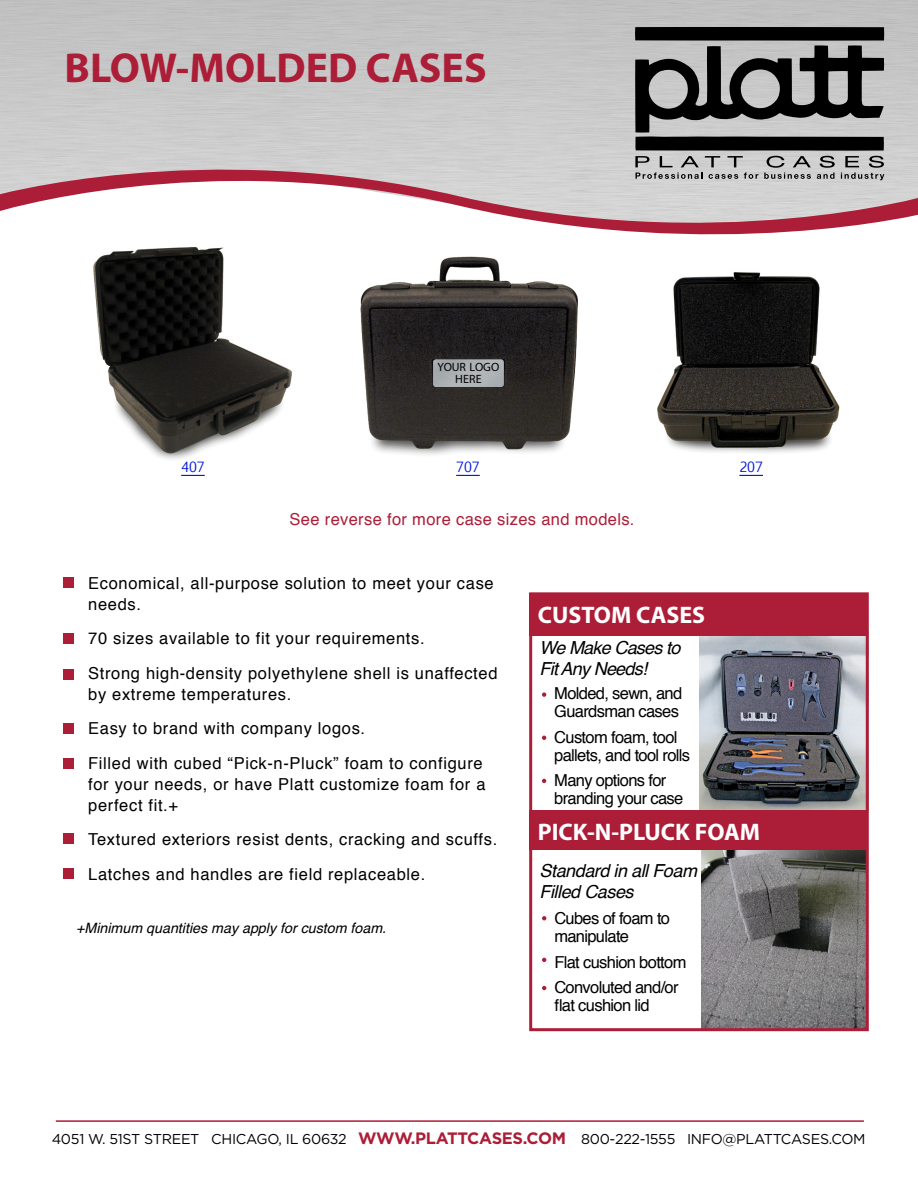
<style>
.page{position:relative;width:918px;height:1188px;background:#fff}
.page>*{position:absolute;margin:0;border:0;box-sizing:border-box;transform-origin:0 0}
.t1{font:700 42px "Myriad Pro";color:#ac1d37}
.t2{font:700 24px "Myriad Pro";color:#fff}
.t3{font:italic 18px/21px "Helvetica";letter-spacing:-.025em;color:#000}
.t4{font:16.5px/34.5px "Helvetica";letter-spacing:.04em;color:#000}
.t5{font:16.5px/18px "Helvetica";letter-spacing:-.04em;color:#000}
.t6{font:16.5px "Helvetica";letter-spacing:.02em;color:#ac1d37}
.t7{font:14.25px "Gotham";letter-spacing:-.02em;color:#000}
.t8{font:italic 14.25px "Helvetica";color:#000}
.t9{font:13.5px "Euphemia UCAS";color:#0015da}
.t10{font:12px/12px "Myriad Pro";color:#000;text-align:center}
.s1{font-weight:700;font-size:16.5px;color:#ac1d37}
</style>
<div class="page">
<img style="left:699px;top:636px;width:166px;height:175px">
<svg style="left:635px;top:27px;width:249px;height:109px;background:#686868"></svg>
<svg style="left:0;top:136px;width:918px;height:99px;fill:#d2d1d1"></svg>
<img style="left:73px;top:231px;width:233px;height:229px">
<svg style="left:181px;top:475px;width:24px;height:1px"></svg>
<img style="left:360px;top:256px;width:218px;height:199px">
<svg style="left:456px;top:475px;width:24px;height:1px"></svg>
<div style="left:63px;top:578px;width:10px;height:10px;background:#ac1d37"></div>
<div style="left:63px;top:634px;width:10px;height:10px;background:#ac1d37"></div>
<div style="left:63px;top:669px;width:10px;height:10px;background:#ac1d37"></div>
<div style="left:63px;top:723px;width:10px;height:10px;background:#ac1d37"></div>
<div style="left:63px;top:759px;width:10px;height:10px;background:#ac1d37"></div>
<div style="left:63px;top:834px;width:10px;height:10px;background:#ac1d37"></div>
<div style="left:63px;top:869px;width:10px;height:10px;background:#ac1d37"></div>
<hr style="left:56px;top:1120px;width:808px;height:2px;background:#ac1d37">
<svg style="left:739px;top:475px;width:24px;height:1px"></svg>
<img style="left:657px;top:272px;width:183px;height:181px">
<div style="left:529px;top:593px;width:338px;height:43px;background:#ac1d37"></div>
<img style="left:701px;top:850px;width:164px;height:177px">
<div style="left:529px;top:811px;width:338px;height:39px;background:#ac1d37"></div>
<div style="left:529px;top:592px;width:340px;height:439px;border:3px solid #ac1d37"></div>
<svg style="left:542px;top:916px;width:4px;height:4px"></svg>
<svg style="left:542px;top:958px;width:4px;height:4px"></svg>
<svg style="left:542px;top:986px;width:4px;height:4px"></svg>
<svg style="left:542px;top:692px;width:4px;height:5px"></svg>
<svg style="left:542px;top:736px;width:4px;height:4px"></svg>
<svg style="left:542px;top:779px;width:4px;height:4px"></svg>
<img style="left:433px;top:359px;width:71px;height:28px">
<h1 class="t1" style="left:65px;top:41px;width:424px">BLOW-MOLDED CASES</h1>
<p class="t10" style="left:438px;top:361px;width:63px">YOUR LOGO<br>HERE</p>
<p class="t9" style="left:181px;top:458px;width:25px">407</p>
<p class="t9" style="left:456px;top:458px;width:25px">707</p>
<p class="t9" style="left:739px;top:458px;width:25px">207</p>
<p class="t6" style="left:290px;top:506px;width:346px">See reverse for more case sizes and models.</p>
<p class="t4" style="left:88px;top:573px;width:407px;line-height:21px">Economical, all-purpose solution to meet your case needs.</p>
<p class="t4" style="left:88px;top:622px;width:411px">70 sizes available to fit your requirements.<br>Strong high-density polyethylene shell is unaffected</p>
<p class="t4" style="left:88px;top:677px;width:396px">by extreme temperatures.<br>Easy to brand with company logos.<br>Filled with cubed “Pick-n-Pluck” foam to configure</p>
<p class="t4" style="left:88px;top:774px;width:399px;line-height:21px">for your needs, or have Platt customize foam for a perfect fit.+</p>
<p class="t4" style="left:88px;top:823px;width:411px">Textured exteriors resist dents, cracking and scuffs.<br>Latches and handles are field replaceable.</p>
<p class="t8" style="left:76px;top:917px;width:312px">+Minimum quantities may apply for custom foam.</p>
<h2 class="t2" style="left:538px;top:599px;width:169px">CUSTOM CASES</h2>
<p class="t3" style="left:539px;top:637px;width:142px">We Make Cases to<br>Fit Any Needs!</p>
<p class="t5" style="left:554px;top:685px;width:129px">Molded, sewn, and<br>Guardsman cases</p>
<p class="t5" style="left:554px;top:728px;width:137px">Custom foam, tool pallets, and tool rolls</p>
<p class="t5" style="left:554px;top:772px;width:131px">Many options for branding your case</p>
<h2 class="t2" style="left:538px;top:817px;width:224px">PICK-N-PLUCK FOAM</h2>
<p class="t3" style="left:540px;top:861px;width:159px">Standard in all Foam<br>Filled Cases</p>
<p class="t5" style="left:554px;top:910px;width:117px">Cubes of foam to manipulate</p>
<p class="t5" style="left:554px;top:950px;width:134px;line-height:25.5px">Flat cushion bottom<br>Convoluted and/or</p>
<p class="t5" style="left:554px;top:997px;width:97px">flat cushion lid</p>
<p class="t7" style="left:52px;top:1130px;width:815px">4051 W. 51ST STREET CHICAGO, IL 60632 <span class="s1">WWW.PLATTCASES.COM</span> 800-222-1555 INFO@PLATTCASES.COM</p>
</div>
